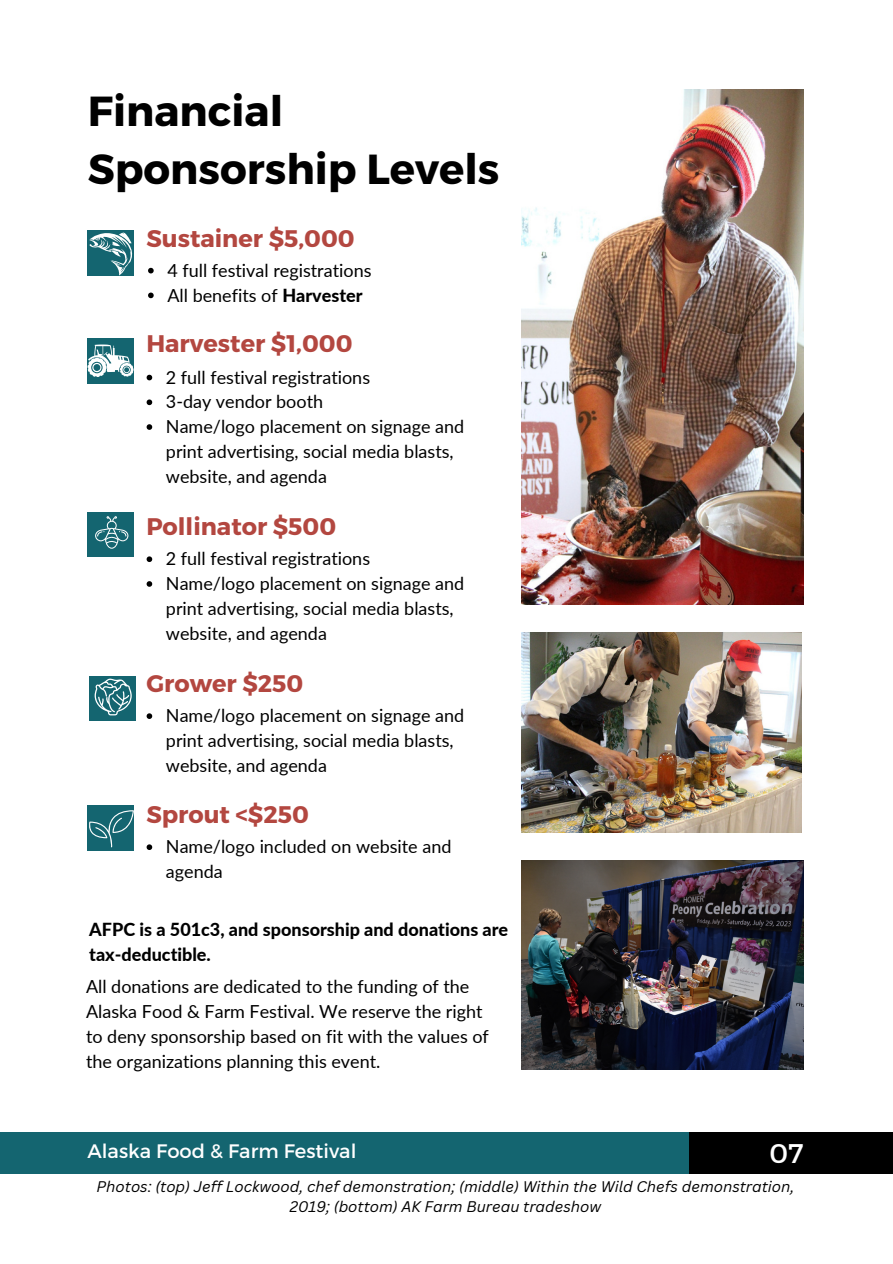
<style>
.page{position:relative;width:893px;height:1264px;background:#fff}
.page>*{position:absolute;margin:0;border:0;box-sizing:border-box;transform-origin:0 0}
.t1{font:700 42px/58.5px "Montserrat";color:#000}
.t2{font:27px "Montserrat";color:#fff}
.t3{font:700 24px "Montserrat";color:#b34740}
.t4{font:19.5px "Montserrat";color:#fff}
.t5{font:18px/24.8px "Lato";color:#000}
.t6{font:800 18px/24.8px "Lato";color:#000}
.t7{font:italic 15px/20.2px "Canva Sans";color:#000;text-align:center}
.s1{font-weight:800}
</style>
<div class="page">
<div style="left:688px;top:1132px;width:204px;height:41px;background:#000"></div>
<div style="left:0;top:1132px;width:688px;height:41px;background:#146570"></div>
<img style="left:521px;top:89px;width:282px;height:515px">
<img style="left:521px;top:860px;width:282px;height:209px">
<svg style="left:147px;top:713px;width:5px;height:6px"></svg>
<div style="left:88px;top:231px;width:46px;height:44px;background:#146570"></div>
<div style="left:88px;top:338px;width:46px;height:45px;background:#146570"></div>
<div style="left:88px;top:512px;width:46px;height:45px;background:#146570"></div>
<div style="left:89px;top:676px;width:46px;height:44px;background:#146570"></div>
<div style="left:88px;top:806px;width:46px;height:44px;background:#146570"></div>
<svg style="left:95px;top:516px;width:34px;height:32px"></svg>
<svg style="left:89px;top:810px;width:45px;height:37px"></svg>
<svg style="left:95px;top:678px;width:37px;height:37px"></svg>
<svg style="left:87px;top:344px;width:47px;height:33px"></svg>
<svg style="left:89px;top:232px;width:44px;height:43px"></svg>
<img style="left:521px;top:632px;width:280px;height:200px">
<svg style="left:148px;top:268px;width:6px;height:5px"></svg>
<svg style="left:148px;top:292px;width:6px;height:6px"></svg>
<svg style="left:147px;top:375px;width:5px;height:5px"></svg>
<svg style="left:147px;top:399px;width:5px;height:6px"></svg>
<svg style="left:147px;top:424px;width:5px;height:6px"></svg>
<svg style="left:147px;top:556px;width:5px;height:6px"></svg>
<svg style="left:147px;top:581px;width:5px;height:5px"></svg>
<svg style="left:147px;top:844px;width:5px;height:6px"></svg>
<p class="t1" style="left:88px;top:79px;width:413px">Financial<br>Sponsorship Levels</p>
<p class="t3" style="left:146px;top:223px;width:210px">Sustainer $5,000</p>
<p class="t5" style="left:167px;top:257px;width:206px">4 full festival registrations</p>
<p class="t5" style="left:167px;top:282px;width:197px">All benefits of <span class="s1">Harvester</span></p>
<p class="t3" style="left:146px;top:328px;width:208px">Harvester $1,000</p>
<p class="t5" style="left:166px;top:364px;width:206px">2 full festival registrations</p>
<p class="t5" style="left:166px;top:389px;width:159px">3-day vendor booth</p>
<p class="t5" style="left:166px;top:414px;width:300px">Name/logo placement on signage and print advertising, social media blasts, website, and agenda</p>
<p class="t3" style="left:146px;top:510px;width:191px">Pollinator $500</p>
<p class="t5" style="left:166px;top:546px;width:206px">2 full festival registrations</p>
<p class="t5" style="left:166px;top:571px;width:300px">Name/logo placement on signage and print advertising, social media blasts, website, and agenda</p>
<p class="t3" style="left:146px;top:667px;width:158px">Grower $250</p>
<p class="t5" style="left:166px;top:703px;width:300px">Name/logo placement on signage and print advertising, social media blasts, website, and agenda</p>
<p class="t3" style="left:146px;top:798px;width:164px">Sprout &lt;$250</p>
<p class="t5" style="left:166px;top:834px;width:287px">Name/logo included on website and agenda</p>
<p class="t6" style="left:89px;top:917px;width:420px">AFPC is a 501c3, and sponsorship and donations are tax-deductible.</p>
<p class="t5" style="left:86px;top:973px;width:404px">All donations are dedicated to the funding of the Alaska Food &amp; Farm Festival. We reserve the right to deny sponsorship based on fit with the values of the organizations planning this event.</p>
<p class="t4" style="left:87px;top:1138px;width:270px">Alaska Food &amp; Farm Festival</p>
<p class="t7" style="left:96px;top:1176px;width:699px">Photos: (top) Jeff Lockwood, chef demonstration; (middle) Within the Wild Chefs demonstration,<br>2019; (bottom) AK Farm Bureau tradeshow</p>
<p class="t2" style="left:769px;top:1136px;width:36px">07</p>
</div>
